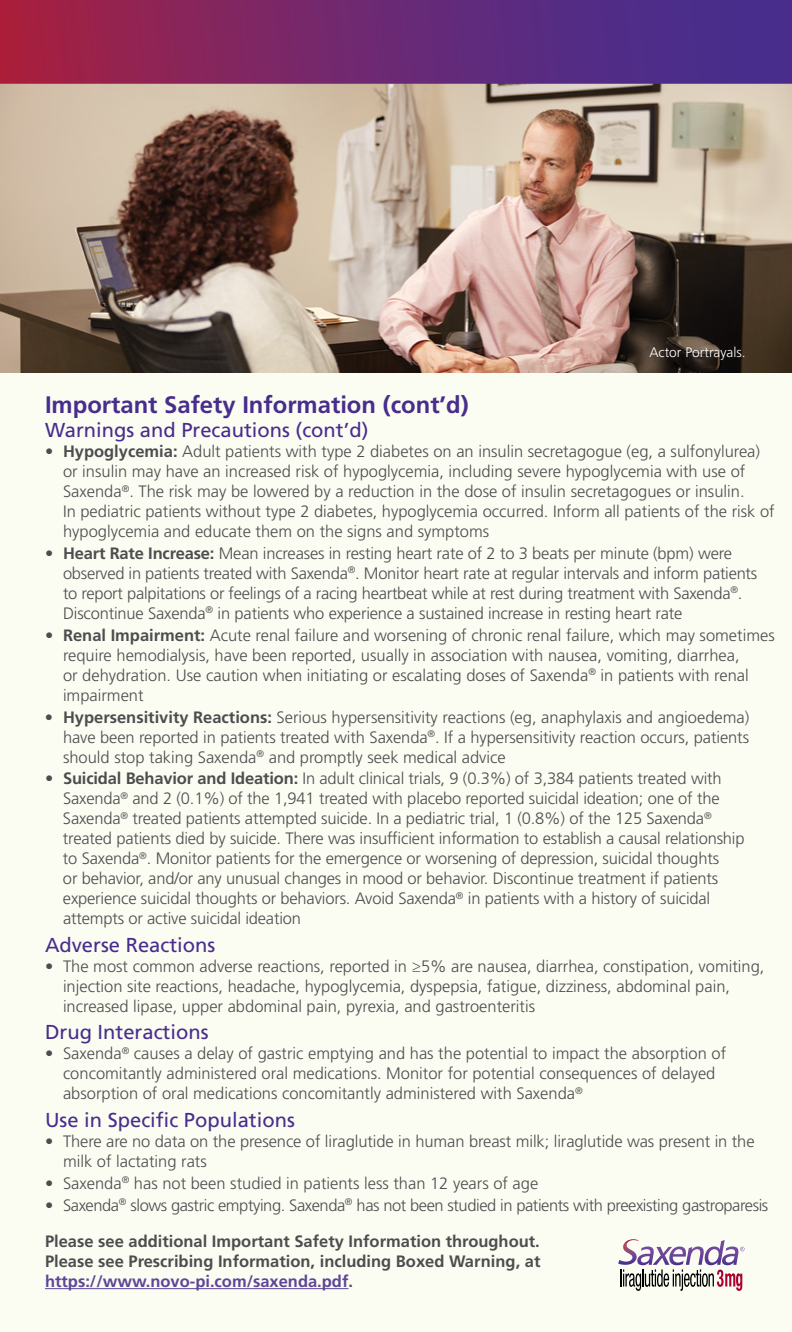
<style>
.page{position:relative;width:792px;height:1332px;background:#fbfcf2}
.page>*{position:absolute;margin:0;border:0;box-sizing:border-box;transform-origin:0 0}
.t1{font:700 23.8px "Frutiger LT Std";color:#482d8d}
.t2{font:20.2px "Frutiger LT Std";color:#482d8d}
.t3{font:300 16.4px/20px "Frutiger LT Std";color:#4d4d4f}
.t4{font:300 16.4px/36px "Frutiger LT Std";letter-spacing:-.025em;color:#4d4d4f}
.t5{font:700 16.4px/20.2px "Frutiger LT Std";color:#4d4d4f}
.t6{font:300 13.8px "Frutiger LT Std";color:#fff}
.s1{font-weight:700}
.s2{color:#5d4698}
</style>
<div class="page">
<img style="left:0;top:84px;width:792px;height:289px">
<svg style="left:0;top:0;width:792px;height:84px;background:#6f286e"></svg>
<svg style="left:618px;top:1239px;width:127px;height:52px"></svg>
<hr style="left:45px;top:1288px;width:303px;height:1px;background:#5d4698">
<p class="t6" style="left:649px;top:344px;width:98px">Actor Portrayals.</p>
<h1 class="t1" style="left:45px;top:391px;width:425px">Important Safety Information (cont’d)</h1>
<p class="t2" style="left:45px;top:418px;width:325px">Warnings and Precautions (cont’d)</p>
<p class="t3" style="left:63px;top:442px;width:713px;text-indent:-18px">• <span class="s1">Hypoglycemia:</span> Adult patients with type 2 diabetes on an insulin secretagogue (eg, a sulfonylurea) or insulin may have an increased risk of hypoglycemia, including severe hypoglycemia with use of Saxenda<sup>®</sup>. The risk may be lowered by a reduction in the dose of insulin secretagogues or insulin.<br>In pediatric patients without type 2 diabetes, hypoglycemia occurred. Inform all patients of the risk of hypoglycemia and educate them on the signs and symptoms</p>
<p class="t3" style="left:63px;top:544px;width:696px;text-indent:-18px">• <span class="s1">Heart Rate Increase:</span> Mean increases in resting heart rate of 2 to 3 beats per minute (bpm) were observed in patients treated with Saxenda<sup>®</sup>. Monitor heart rate at regular intervals and inform patients to report palpitations or feelings of a racing heartbeat while at rest during treatment with Saxenda<sup>®</sup>.<br>Discontinue Saxenda<sup>®</sup> in patients who experience a sustained increase in resting heart rate</p>
<p class="t3" style="left:63px;top:625px;width:713px;text-indent:-18px">• <span class="s1">Renal Impairment:</span> Acute renal failure and worsening of chronic renal failure, which may sometimes require hemodialysis, have been reported, usually in association with nausea, vomiting, diarrhea,<br>or dehydration. Use caution when initiating or escalating doses of Saxenda<sup>®</sup> in patients with renal impairment</p>
<p class="t3" style="left:63px;top:707px;width:688px;text-align:justify;text-indent:-18px">• <span class="s1">Hypersensitivity Reactions:</span> Serious hypersensitivity reactions (eg, anaphylaxis and angioedema) have been reported in patients treated with Saxenda<sup>®</sup>. If a hypersensitivity reaction occurs, patients should stop taking Saxenda<sup>®</sup> and promptly seek medical advice</p>
<p class="t3" style="left:63px;top:769px;width:683px;text-indent:-18px">• <span class="s1">Suicidal Behavior and Ideation:</span> In adult clinical trials, 9 (0.3%) of 3,384 patients treated with Saxenda<sup>®</sup> and 2 (0.1%) of the 1,941 treated with placebo reported suicidal ideation; one of the Saxenda<sup>®</sup> treated patients attempted suicide. In a pediatric trial, 1 (0.8%) of the 125 Saxenda<sup>® </sup>treated patients died by suicide. There was insufficient information to establish a causal relationship to Saxenda<sup>®</sup>. Monitor patients for the emergence or worsening of depression, suicidal thoughts<br>or behavior, and/or any unusual changes in mood or behavior. Discontinue treatment if patients experience suicidal thoughts or behaviors. Avoid Saxenda<sup>®</sup> in patients with a history of suicidal attempts or active suicidal ideation</p>
<p class="t2" style="left:45px;top:933px;width:172px">Adverse Reactions</p>
<p class="t3" style="left:63px;top:957px;width:703px;text-indent:-18px">• The most common adverse reactions, reported in ≥5% are nausea, diarrhea, constipation, vomiting, injection site reactions, headache, hypoglycemia, dyspepsia, fatigue, dizziness, abdominal pain, increased lipase, upper abdominal pain, pyrexia, and gastroenteritis</p>
<p class="t2" style="left:45px;top:1021px;width:165px">Drug Interactions</p>
<p class="t3" style="left:63px;top:1044px;width:665px;text-indent:-18px">• Saxenda<sup>®</sup> causes a delay of gastric emptying and has the potential to impact the absorption of concomitantly administered oral medications. Monitor for potential consequences of delayed absorption of oral medications concomitantly administered with Saxenda<sup>®</sup></p>
<p class="t2" style="left:45px;top:1108px;width:251px">Use in Specific Populations</p>
<p class="t3" style="left:63px;top:1132px;width:693px;text-indent:-18px">• There are no data on the presence of liraglutide in human breast milk; liraglutide was present in the milk of lactating rats</p>
<p class="t3" style="left:45px;top:1173px;width:495px">• Saxenda<sup>®</sup> has not been studied in patients less than 12 years of age</p>
<p class="t4" style="left:45px;top:1187px;width:725px">• Saxenda<sup>®</sup> slows gastric emptying. Saxenda<sup>®</sup> has not been studied in patients with preexisting gastroparesis<br><span class="s1">Please see additional Important Safety Information throughout.</span></p>
<p class="t5" style="left:45px;top:1251px;width:497px">Please see Prescribing Information, including Boxed Warning, at <span class="s2">https://www.novo-pi.com/saxenda.pdf</span>.</p>
</div>
